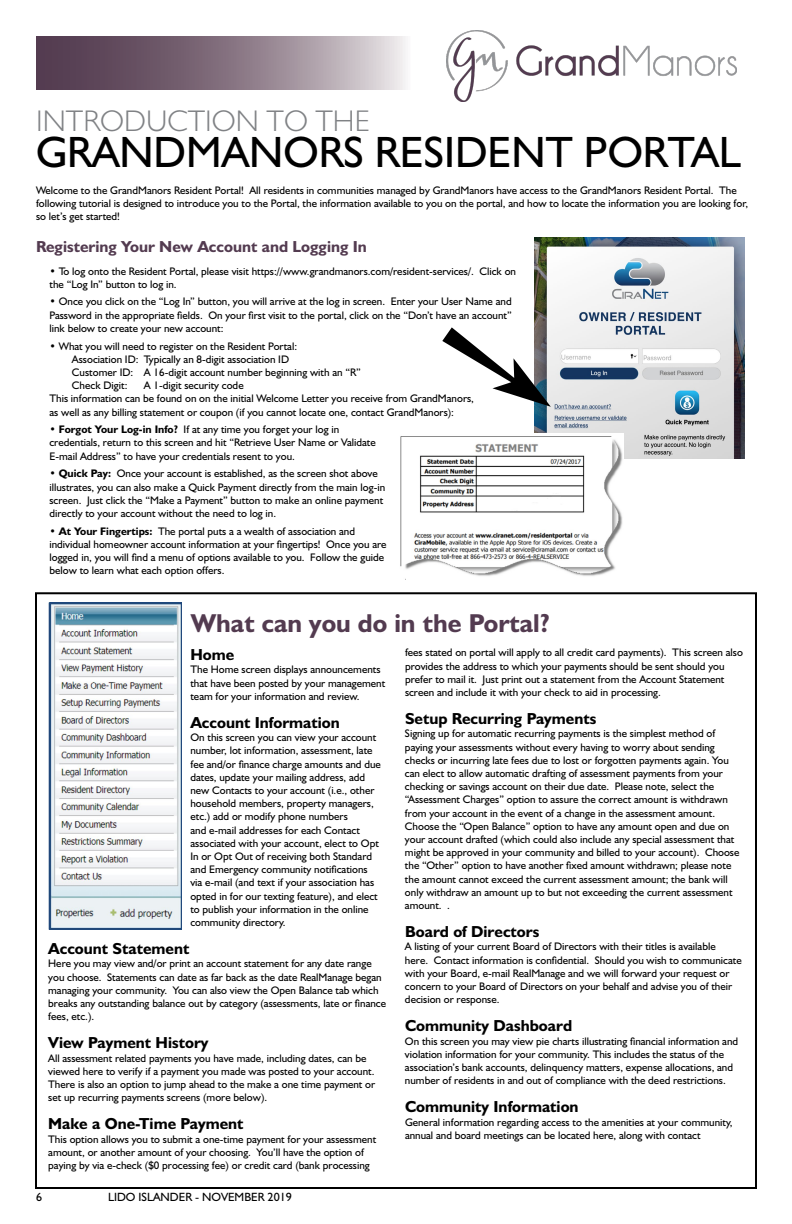
<style>
.page{position:relative;width:792px;height:1224px;background:#fff}
.page>*{position:absolute;margin:0;border:0;box-sizing:border-box;transform-origin:0 0}
.t1{font:44px "Humanist 521 BT";color:#000}
.t2{font:300 30px "Humanist 521 BT";color:#808285}
.t3{font:700 26px "Humanist 521 BT";color:#533b50}
.t4{font:700 16px "Humanist 521 BT";color:#000}
.t5{font:700 16px "Humanist 521 BT";color:#533b50}
.t6{font:12px "Humanist 521 BT";color:#000}
.t7{font:11px/13.2px "Humanist 521 BT";color:#000}
.s1{font-weight:700}
</style>
<div class="page">
<img style="left:447px;top:30px;width:289px;height:71px">
<svg style="left:36px;top:36px;width:370px;height:53px;background:#8c7b88"></svg>
<img style="left:535px;top:238px;width:210px;height:221px">
<svg style="left:442px;top:327px;width:109px;height:80px"></svg>
<img style="left:400px;top:433px;width:223px;height:146px">
<img style="left:49px;top:602px;width:132px;height:327px">
<h2 class="t2" style="left:36px;top:103px;width:335px">INTRODUCTION TO THE</h2>
<h1 class="t1" style="left:36px;top:125px;width:707px">GRANDMANORS RESIDENT PORTAL</h1>
<p class="t7" style="left:36px;top:183px;width:714px">Welcome to the GrandManors Resident Portal! All residents in communities managed by GrandManors have access to the GrandManors Resident Portal. The following tutorial is designed to introduce you to the Portal, the information available to you on the portal, and how to locate the information you are looking for, so let’s get started!</p>
<h3 class="t5" style="left:36px;top:237px;width:332px">Registering Your New Account and Logging In</h3>
<p class="t7" style="left:50px;top:264px;width:468px">• To log onto the Resident Portal, please visit https://www.grandmanors.com/resident-services/. Click on the “Log In” button to log in.</p>
<p class="t7" style="left:50px;top:295px;width:464px;text-align:justify">• Once you click on the “Log In” button, you will arrive at the log in screen. Enter your User Name and Password in the appropriate fields. On your first visit to the portal, click on the “Don’t have an account” link below to create your new account:</p>
<p class="t7" style="left:72px;top:339px;width:290px;text-indent:-22px">• What you will need to register on the Resident Portal:<br>Association ID: Typically an 8-digit association ID<br>Customer ID: A 16-digit account number beginning with an “R” Check Digit:</p>
<p class="t7" style="left:49px;top:379px;width:426px;text-indent:95px">A 1-digit security code<br>This information can be found on on the initial Welcome Letter you receive from GrandManors, as well as any billing statement or coupon (if you cannot locate one, contact GrandManors):</p>
<p class="t7" style="left:49px;top:423px;width:328px">• <span class="s1">Forgot Your Log-in Info?</span> If at any time you forget your log in credentials, return to this screen and hit “Retrieve User Name or Validate<br>E-mail Address” to have your credentials resent to you.</p>
<p class="t7" style="left:49px;top:467px;width:337px">• <span class="s1">Quick Pay:</span> Once your account is established, as the screen shot above illustrates, you can also make a Quick Payment directly from the main log-in screen. Just click the “Make a Payment” button to make an online payment directly to your account without the need to log in.</p>
<p class="t7" style="left:49px;top:524px;width:339px">• <span class="s1">At Your Fingertips:</span> The portal puts a a wealth of association and individual homeowner account information at your fingertips! Once you are logged in, you will find a menu of options available to you. Follow the guide below to learn what each option offers.</p>
<h3 class="t3" style="left:191px;top:607px;width:361px">What can you do in the Portal?</h3>
<h3 class="t4" style="left:190px;top:645px;width:45px">Home</h3>
<p class="t7" style="left:190px;top:663px;width:196px">The Home screen displays announcements that have been posted by your management team for your information and review.</p>
<h3 class="t4" style="left:190px;top:713px;width:151px">Account Information</h3>
<p class="t7" style="left:190px;top:731px;width:192px">On this screen you can view your account number, lot information, assessment, late fee and/or finance charge amounts and due dates, update your mailing address, add new Contacts to your account (i.e., other household members, property managers, etc.) add or modify phone numbers<br>and e-mail addresses for each Contact associated with your account, elect to Opt In or Opt Out of receiving both Standard and Emergency community notifications via e-mail (and text if your association has opted in for our texting feature), and elect to publish your information in the online community directory.</p>
<h3 class="t4" style="left:48px;top:939px;width:143px">Account Statement</h3>
<p class="t7" style="left:48px;top:957px;width:339px">Here you may view and/or print an account statement for any date range you choose. Statements can date as far back as the date RealManage began managing your community. You can also view the Open Balance tab which breaks any outstanding balance out by category (assessments, late or finance fees, etc.).</p>
<h3 class="t4" style="left:48px;top:1033px;width:162px">View Payment History</h3>
<p class="t7" style="left:48px;top:1051px;width:329px">All assessment related payments you have made, including dates, can be viewed here to verify if a payment you made was posted to your account.<br>There is also an option to jump ahead to the make a one time payment or set up recurring payments screens (more below).</p>
<h3 class="t4" style="left:48px;top:1114px;width:197px">Make a One-Time Payment</h3>
<p class="t7" style="left:48px;top:1132px;width:330px">This option allows you to submit a one-time payment for your assessment amount, or another amount of your choosing. You’ll have the option of paying by via e-check ($0 processing fee) or credit card (bank processing</p>
<p class="t6" style="left:36px;top:1190px;width:8px">6</p>
<p class="t6" style="left:108px;top:1190px;width:185px">LIDO ISLANDER - NOVEMBER 2019</p>
<p class="t7" style="left:405px;top:646px;width:339px">fees stated on portal will apply to all credit card payments). This screen also provides the address to which your payments should be sent should you prefer to mail it. Just print out a statement from the Account Statement screen and include it with your check to aid in processing.</p>
<h3 class="t4" style="left:405px;top:709px;width:193px">Setup Recurring Payments</h3>
<p class="t7" style="left:405px;top:727px;width:336px">Signing up for automatic recurring payments is the simplest method of paying your assessments without every having to worry about sending checks or incurring late fees due to lost or forgotten payments again. You can elect to allow automatic drafting of assessment payments from your checking or savings account on their due date. Please note, select the “Assessment Charges” option to assure the correct amount is withdrawn from your account in the event of a change in the assessment amount.<br>Choose the “Open Balance” option to have any amount open and due on your account drafted (which could also include any special assessment that might be approved in your community and billed to your account). Choose the “Other” option to have another fixed amount withdrawn; please note the amount cannot exceed the current assessment amount; the bank will only withdraw an amount up to but not exceeding the current assessment amount. .</p>
<h3 class="t4" style="left:405px;top:922px;width:136px">Board of Directors</h3>
<p class="t7" style="left:405px;top:940px;width:338px">A listing of your current Board of Directors with their titles is available<br>here. Contact information is confidential. Should you wish to communicate with your Board, e-mail RealManage and we will forward your request or concern to your Board of Directors on your behalf and advise you of their decision or response.</p>
<h3 class="t4" style="left:405px;top:1016px;width:169px">Community Dashboard</h3>
<p class="t7" style="left:405px;top:1034px;width:335px">On this screen you may view pie charts illustrating financial information and violation information for your community. This includes the status of the association’s bank accounts, delinquency matters, expense allocations, and number of residents in and out of compliance with the deed restrictions.</p>
<h3 class="t4" style="left:405px;top:1097px;width:175px">Community Information</h3>
<p class="t7" style="left:405px;top:1115px;width:329px">General information regarding access to the amenities at your community, annual and board meetings can be located here, along with contact</p>
</div>
